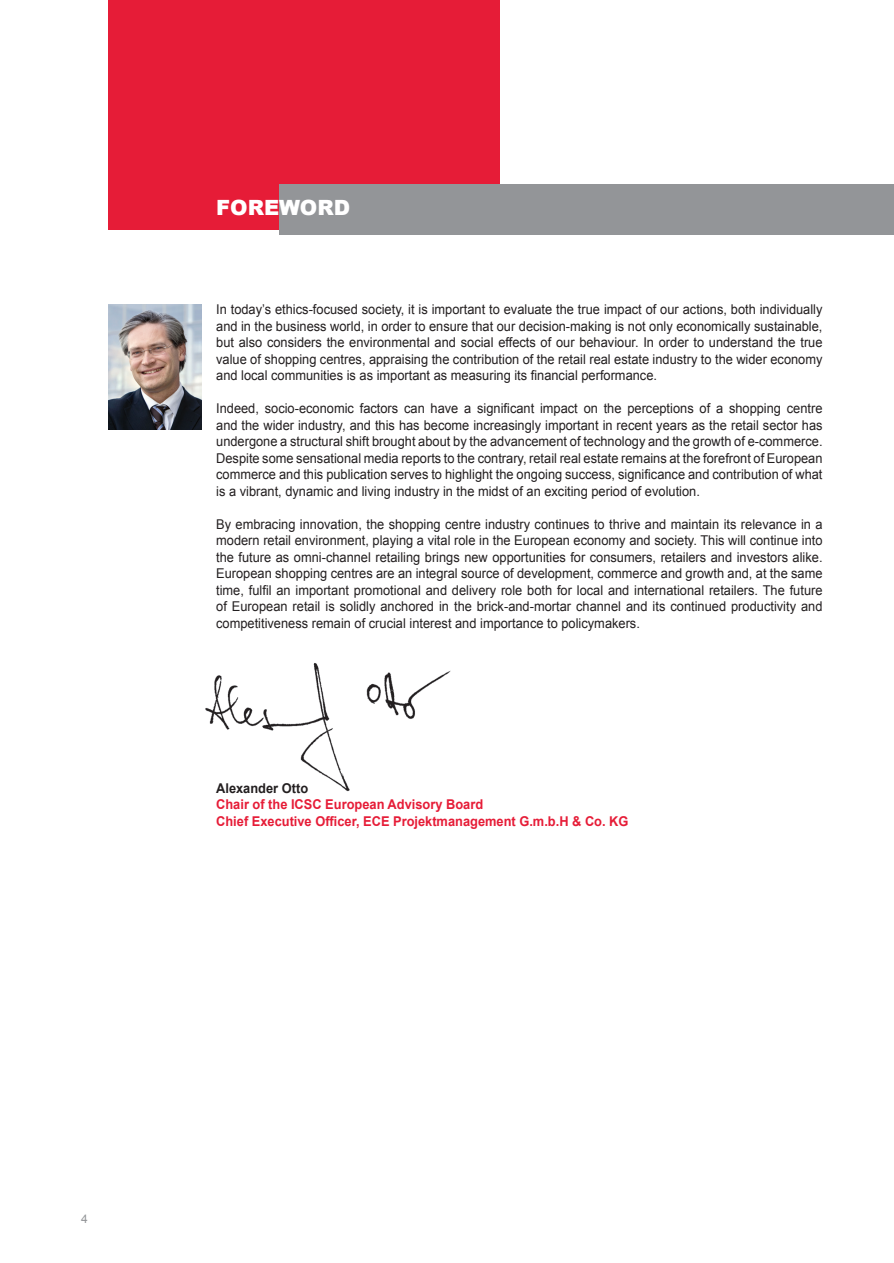
<style>
.page{position:relative;width:894px;height:1263px;background:#fff}
.page>*{position:absolute;margin:0;border:0;box-sizing:border-box;transform-origin:0 0}
.t1{font:900 21px "Arial";color:#fff}
.t2{font:13.5px/16.5px "Arial";color:#231f20;text-align:justify;scale:.95 1}
.t3{font:700 13.5px/16.5px "Arial";color:#e61c37;scale:.95 1}
.t4{font:700 13.5px "Arial";color:#231f20;scale:.95 1}
.t5{font:12px "Arial";color:#939598}
</style>
<div class="page">
<img style="left:205px;top:663px;width:145px;height:129px">
<hr style="left:893px;top:747px;width:1px;height:37px;background:#939598">
<div style="left:108px;top:0;width:392px;height:229px;background:#e61c37"></div>
<div style="left:279px;top:185px;width:613px;height:50px;background:#939598"></div>
<img style="left:108px;top:304px;width:94px;height:125px">
<img style="left:366px;top:670px;width:85px;height:49px">
<h1 class="t1" style="left:216px;top:192px;width:135px">FOREWORD</h1>
<p class="t2" style="left:216px;top:301px;width:639px">In today’s ethics-focused society, it is important to evaluate the true impact of our actions, both individually and in the business world, in order to ensure that our decision-making is not only economically sustainable, but also considers the environmental and social effects of our behaviour. In order to understand the true value of shopping centres, appraising the contribution of the retail real estate industry to the wider economy and local communities is as important as measuring its financial performance.</p>
<p class="t2" style="left:216px;top:400px;width:639px">Indeed, socio-economic factors can have a significant impact on the perceptions of a shopping centre and the wider industry, and this has become increasingly important in recent years as the retail sector has undergone a structural shift brought about by the advancement of technology and the growth of e-commerce.<br>Despite some sensational media reports to the contrary, retail real estate remains at the forefront of European commerce and this publication serves to highlight the ongoing success, significance and contribution of what is a vibrant, dynamic and living industry in the midst of an exciting period of evolution.</p>
<p class="t2" style="left:216px;top:516px;width:639px">By embracing innovation, the shopping centre industry continues to thrive and maintain its relevance in a modern retail environment, playing a vital role in the European economy and society. This will continue into the future as omni-channel retailing brings new opportunities for consumers, retailers and investors alike.<br>European shopping centres are an integral source of development, commerce and growth and, at the same time, fulfil an important promotional and delivery role both for local and international retailers. The future of European retail is solidly anchored in the brick-and-mortar channel and its continued productivity and competitiveness remain of crucial interest and importance to policymakers.</p>
<p class="t4" style="left:216px;top:779px;width:98px">Alexander Otto</p>
<p class="t3" style="left:216px;top:797px;width:435px">Chair of the ICSC European Advisory Board<br>Chief Executive Officer, ECE Projektmanagement G.m.b.H &amp; Co. KG</p>
<p class="t5" style="left:81px;top:1210px;width:8px">4</p>
</div>
